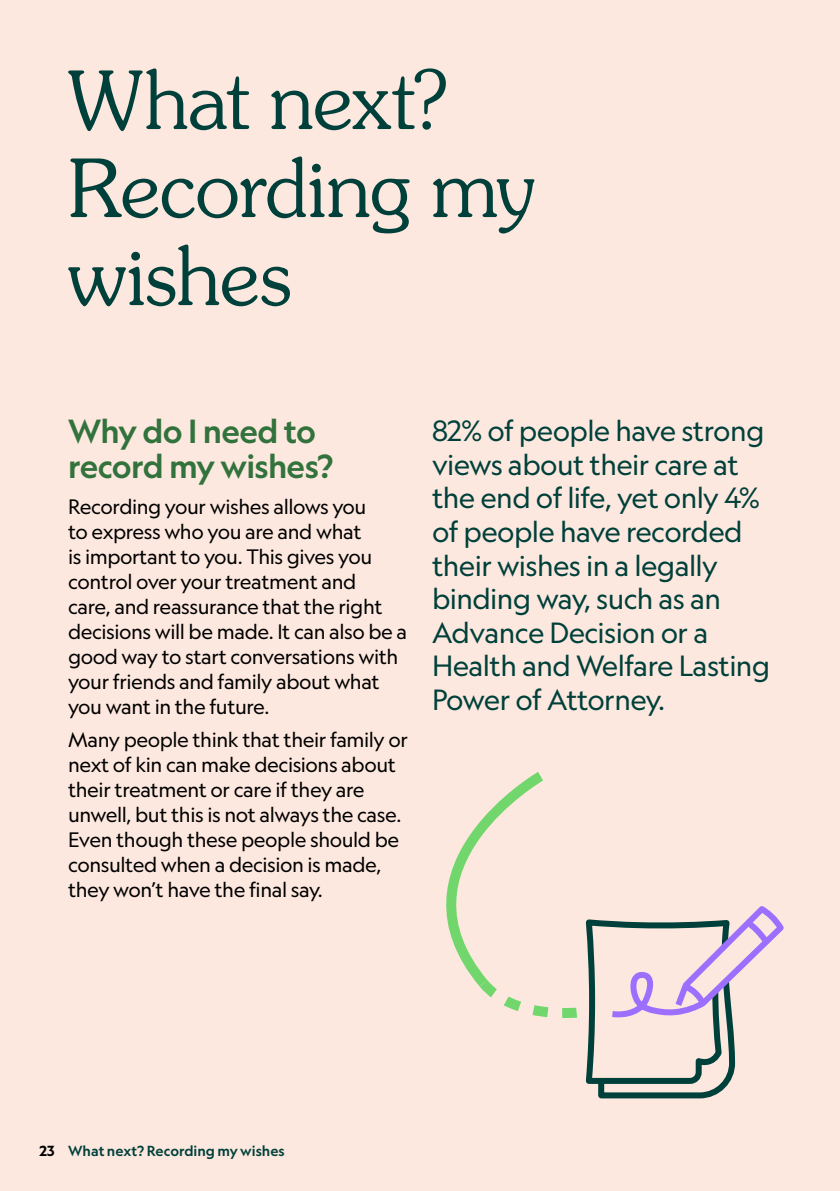
<style>
.page{position:relative;width:840px;height:1191px;background:#fff}
.page>*{position:absolute;margin:0;border:0;box-sizing:border-box;transform-origin:0 0}
.t1{font:300 80px/88px "Souvenir Std";letter-spacing:-.01em;color:#00403a}
.t2{font:500 32px/35.2px "Geograph";letter-spacing:-.025em;color:#32723c}
.t3{font:28px/33.6px "Geograph";letter-spacing:-.025em;color:#00403a}
.t4{font:20px/25px "Geograph";letter-spacing:-.025em;color:#000}
.t5{font:500 14px "Geograph";color:#00403a}
.s1{font-weight:700;color:#000}
</style>
<div class="page">
<div style="left:0;top:0;width:839px;height:1191px;background:#fde8df"></div>
<svg style="left:446px;top:772px;width:338px;height:327px"></svg>
<h1 class="t1" style="left:68px;top:57px;width:468px">What next?<br>Recording my wishes</h1>
<h2 class="t2" style="left:68px;top:413px;width:267px">Why do I need to record my wishes?</h2>
<p class="t4" style="left:68px;top:494px;width:340px">Recording your wishes allows you<br>to express who you are and what<br>is important to you. This gives you control over your treatment and<br>care, and reassurance that the right decisions will be made. It can also be a good way to start conversations with your friends and family about what you want in the future.</p>
<p class="t4" style="left:68px;top:727px;width:341px">Many people think that their family or next of kin can make decisions about their treatment or care if they are unwell, but this is not always the case.<br>Even though these people should be consulted when a decision is made, they won’t have the final say.</p>
<h3 class="t3" style="left:432px;top:414px;width:340px">82% of people have strong views about their care at the end of life, yet only 4% of people have recorded their wishes in a legally binding way, such as an<br>Advance Decision or a<br>Health and Welfare Lasting<br>Power of Attorney.</h3>
<p class="t5" style="left:40px;top:1142px;width:246px"><span class="s1">23</span> What next? Recording my wishes</p>
</div>
